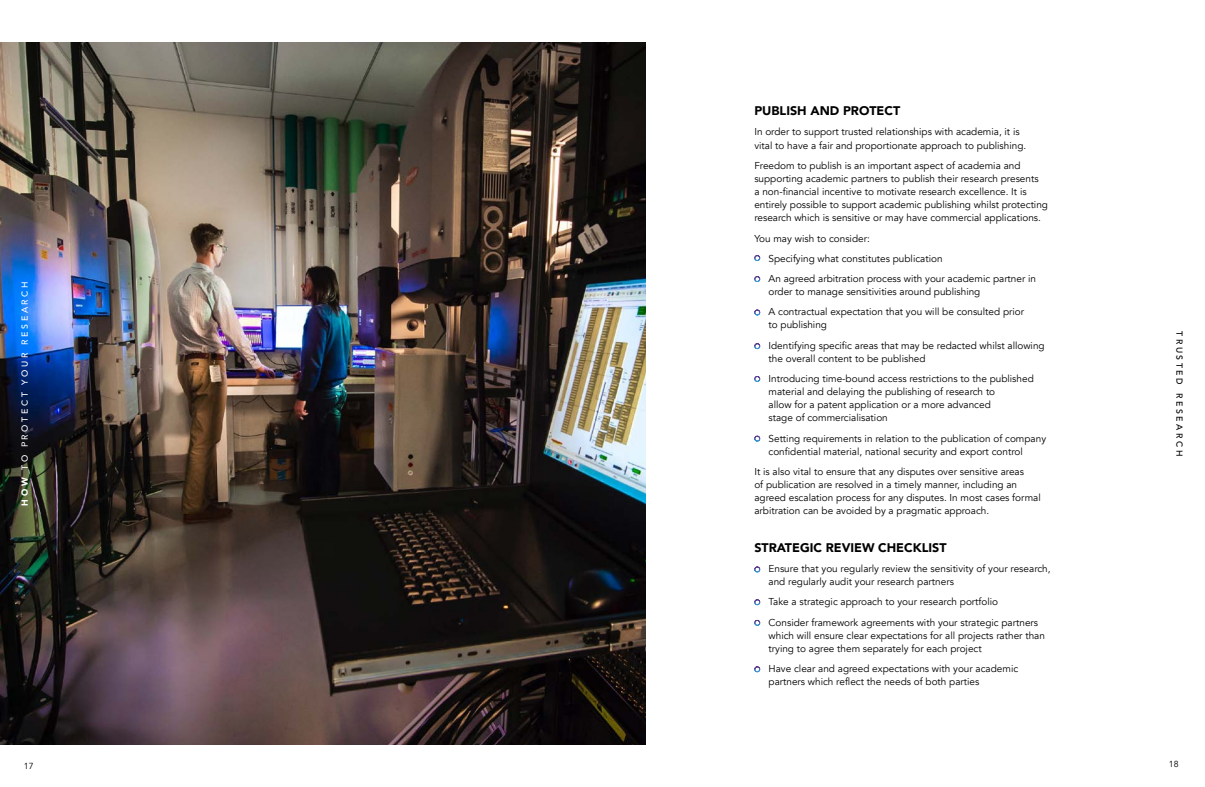
<style>
.page{position:relative;width:1205px;height:787px;background:#fff}
.page>*{position:absolute;margin:0;border:0;box-sizing:border-box;transform-origin:0 0}
.t1{font:900 12.5px "Avenir";color:#000}
.t2{font:10px/13.1px "Avenir";color:#000}
.t3{font:500 8.75px "Avenir";letter-spacing:.3em;color:#fff}
.t4{font:500 8.75px "Avenir";letter-spacing:.3em;color:#000}
.t5{font:8.75px "Avenir";color:#000}
.s1{font-weight:900}
</style>
<div class="page">
<img style="left:0;top:43px;width:645px;height:701px">
<svg style="left:754px;top:255px;width:6px;height:6px"></svg>
<svg style="left:754px;top:276px;width:6px;height:6px"></svg>
<svg style="left:754px;top:309px;width:6px;height:7px"></svg>
<svg style="left:754px;top:343px;width:6px;height:6px"></svg>
<svg style="left:754px;top:376px;width:6px;height:6px"></svg>
<svg style="left:754px;top:435px;width:6px;height:7px"></svg>
<svg style="left:754px;top:566px;width:6px;height:7px"></svg>
<svg style="left:754px;top:599px;width:6px;height:6px"></svg>
<svg style="left:754px;top:619px;width:6px;height:7px"></svg>
<svg style="left:754px;top:666px;width:6px;height:6px"></svg>
<p class="t3" style="left:17px;top:505px;width:226px;rotate:-90deg"><span class="s1">HOW</span> TO PROTECT YOUR RESEARCH</p>
<p class="t5" style="left:24px;top:761px;width:11px">17</p>
<h5 class="t1" style="left:754px;top:100px;width:147px">PUBLISH AND PROTECT</h5>
<p class="t2" style="left:754px;top:126px;width:273px">In order to support trusted relationships with academia, it is vital to have a fair and proportionate approach to publishing.</p>
<p class="t2" style="left:754px;top:159px;width:295px">Freedom to publish is an important aspect of academia and supporting academic partners to publish their research presents<br>a non-financial incentive to motivate research excellence. It is entirely possible to support academic publishing whilst protecting research which is sensitive or may have commercial applications.</p>
<p class="t2" style="left:754px;top:232px;width:117px">You may wish to consider:</p>
<p class="t2" style="left:768px;top:252px;width:176px">Specifying what constitutes publication</p>
<p class="t2" style="left:768px;top:272px;width:269px">An agreed arbitration process with your academic partner in</p>
<p class="t2" style="left:768px;top:285px;width:213px">order to manage sensitivities around publishing</p>
<p class="t2" style="left:768px;top:305px;width:257px">A contractual expectation that you will be consulted prior</p>
<p class="t2" style="left:768px;top:318px;width:60px">to publishing</p>
<p class="t2" style="left:768px;top:339px;width:278px">Identifying specific areas that may be redacted whilst allowing the overall content to be published</p>
<p class="t2" style="left:768px;top:372px;width:267px">Introducing time-bound access restrictions to the published material and delaying the publishing of research to<br>allow for a patent application or a more advanced<br>stage of commercialisation</p>
<p class="t2" style="left:768px;top:432px;width:279px">Setting requirements in relation to the publication of company</p>
<p class="t2" style="left:768px;top:445px;width:256px">confidential material, national security and export control</p>
<p class="t2" style="left:754px;top:465px;width:288px">It is also vital to ensure that any disputes over sensitive areas<br>of publication are resolved in a timely manner, including an agreed escalation process for any disputes. In most cases formal arbitration can be avoided by a pragmatic approach.</p>
<h5 class="t1" style="left:754px;top:537px;width:194px">STRATEGIC REVIEW CHECKLIST</h5>
<p class="t2" style="left:768px;top:562px;width:284px">Ensure that you regularly review the sensitivity of your research, and regularly audit your research partners</p>
<p class="t2" style="left:768px;top:595px;width:231px">Take a strategic approach to your research portfolio</p>
<p class="t2" style="left:768px;top:616px;width:278px">Consider framework agreements with your strategic partners which will ensure clear expectations for all projects rather than trying to agree them separately for each project</p>
<p class="t2" style="left:768px;top:662px;width:251px">Have clear and agreed expectations with your academic partners which reflect the needs of both parties</p>
<p class="t4" style="left:1187px;top:331px;width:127px;rotate:90deg">TRUSTED RESEARCH</p>
<p class="t5" style="left:1169px;top:758px;width:11px">18</p>
</div>
